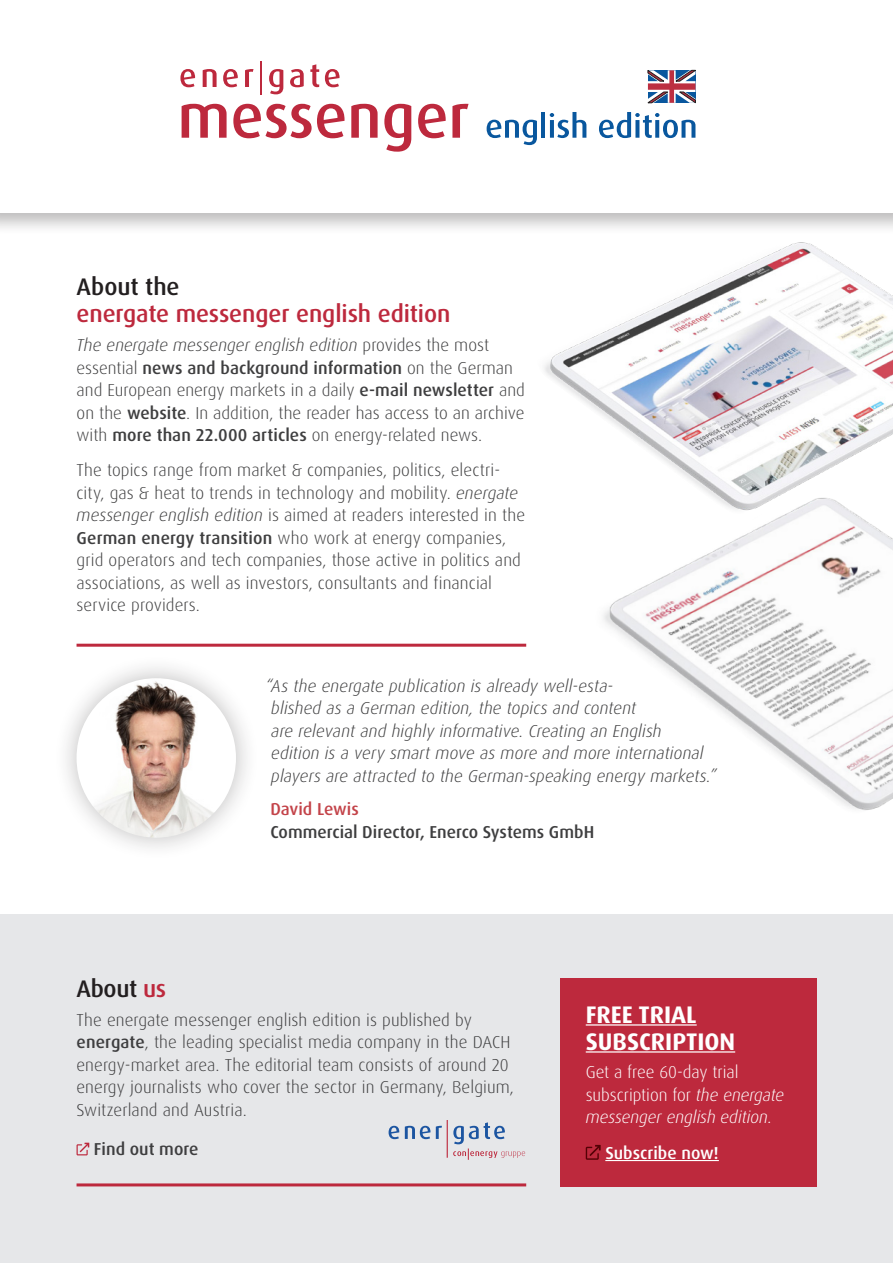
<style>
.page{position:relative;width:893px;height:1263px;background:#fff}
.page>*{position:absolute;margin:0;border:0;box-sizing:border-box;transform-origin:0 0}
.head_copy{font:500 24px/27px "Dax Pro";letter-spacing:-.005em;color:#bd293d}
.head_copy-2{font:700 24px/27px "Dax Pro";color:#fff}
.head_copy-3{font:500 24px "Dax Pro";letter-spacing:-.015em;color:#231f20}
.copy{font:300 17.25px/22.5px "Dax Pro";letter-spacing:.005em;color:#3e3e3f}
.copy-2{font:italic 300 17.25px/22.5px "Dax Pro";letter-spacing:.005em;color:#3e3e3f}
.copy-3{font:italic 300 17.25px/22.5px "Dax Pro";letter-spacing:-.005em;color:#fff}
.copy-4{font:500 17.25px/22.5px "Dax Pro";color:#3e3e3f}
.copy-5{font:500 17.25px "Dax Pro";color:#fff}
.s1{color:#231f20}
.s2{font-style:italic}
.s3{font-weight:500}
.s4{color:#c34349}
.s5{color:#bd293d}
.s6{font-style:normal}
</style>
<div class="page">
<div style="left:0;top:914px;width:893px;height:349px;background:#e6e7e9"></div>
<div style="left:0;top:0;width:893px;height:235px;background:#231f20;opacity:.3"></div>
<div style="left:0;top:0;width:893px;height:213px;background:#fff"></div>
<hr style="left:260px;top:61px;width:1px;height:33px;background:#bd293d">
<svg style="left:180px;top:69px;width:15px;height:18px"></svg>
<svg style="left:203px;top:69px;width:14px;height:18px"></svg>
<svg style="left:223px;top:69px;width:15px;height:18px"></svg>
<svg style="left:245px;top:69px;width:9px;height:18px"></svg>
<svg style="left:269px;top:69px;width:14px;height:25px"></svg>
<svg style="left:290px;top:69px;width:14px;height:18px"></svg>
<svg style="left:310px;top:64px;width:9px;height:23px"></svg>
<svg style="left:325px;top:69px;width:15px;height:18px"></svg>
<svg style="left:182px;top:104px;width:45px;height:34px"></svg>
<svg style="left:233px;top:104px;width:112px;height:34px"></svg>
<svg style="left:351px;top:104px;width:27px;height:34px"></svg>
<svg style="left:384px;top:104px;width:27px;height:48px"></svg>
<svg style="left:418px;top:104px;width:28px;height:34px"></svg>
<svg style="left:452px;top:104px;width:17px;height:34px"></svg>
<svg style="left:487px;top:120px;width:50px;height:25px"></svg>
<hr style="left:541px;top:112px;width:4px;height:26px;background:#09579e">
<svg style="left:550px;top:112px;width:36px;height:26px"></svg>
<svg style="left:599px;top:112px;width:96px;height:26px"></svg>
<svg style="left:648px;top:70px;width:47px;height:33px"></svg>
<hr style="left:77px;top:644px;width:449px;height:3px;background:#bd293d">
<svg style="left:77px;top:1143px;width:12px;height:12px"></svg>
<hr style="left:77px;top:1183px;width:449px;height:3px;background:#bd293d">
<div style="left:560px;top:978px;width:256px;height:208px;background:#bd293d"></div>
<hr style="left:586px;top:1024px;width:111px;height:1px;background:#fff">
<hr style="left:586px;top:1051px;width:149px;height:1px;background:#fff">
<hr style="left:605px;top:1160px;width:114px;height:1px;background:#fff">
<svg style="left:586px;top:1145px;width:15px;height:15px"></svg>
<div style="left:53px;top:655px;width:206px;height:206px;background:#231f20;opacity:.3"></div>
<img style="left:77px;top:678px;width:159px;height:160px;border-radius:80px">
<img style="left:603px;top:525px;width:290px;height:285px">
<img style="left:544px;top:242px;width:349px;height:283px">
<svg style="left:389px;top:1126px;width:10px;height:13px"></svg>
<svg style="left:405px;top:1126px;width:37px;height:13px"></svg>
<hr style="left:447px;top:1120px;width:1px;height:38px;background:#bd293d">
<svg style="left:453px;top:1122px;width:72px;height:37px"></svg>
<p class="head_copy" style="left:77px;top:274px;width:375px"><span class="s1">About the<br></span>energate messenger english edition</p>
<p class="copy" style="left:77px;top:334px;width:450px"><span class="s2">The energate messenger english edition</span> provides the most essential <span class="s3">news and background information</span> on the German and European energy markets in a daily <span class="s3">e-mail newsletter</span> and on the <span class="s3">website</span>. In addition, the reader has access to an archive with <span class="s3">more than 22.000 articles</span> on energy-related news.</p>
<p class="copy" style="left:77px;top:459px;width:450px">The topics range from market &amp; companies, politics, electri&shy;city, gas &amp; heat to trends in technology and mobility. <span class="s2">energate messenger english edition</span> is aimed at readers interested in the <span class="s3">German energy transition</span> who work at energy companies, grid operators and tech companies, those active in politics and associations, as well as investors, consultants and financial service providers.</p>
<p class="copy-2" style="left:271px;top:674px;width:447px;text-indent:-6px">“As the energate publication is already well-esta-<br>blished as a German edition, the topics and content<br>are relevant and highly informative. Creating an English<br>edition is a very smart move as more and more international players are attracted to the German-speaking energy markets.”</p>
<p class="copy-4" style="left:270px;top:798px;width:325px"><span class="s4">David Lewis<br></span>Commercial Director, Enerco Systems GmbH</p>
<p class="head_copy-3" style="left:77px;top:973px;width:91px">About <span class="s5">us</span></p>
<p class="copy" style="left:77px;top:1009px;width:439px">The energate messenger english edition is published by <span class="s3">energate</span>, the leading specialist media company in the DACH energy-market area. The editorial team consists of around 20 energy journalists who cover the sector in Germany, Belgium, Switzerland and Austria.</p>
<p class="copy-4" style="left:94px;top:1138px;width:106px">Find out more</p>
<p class="head_copy-2" style="left:586px;top:1001px;width:151px">FREE TRIAL<br>SUBSCRIPTION</p>
<p class="copy-3" style="left:586px;top:1061px;width:200px"><span class="s6">Get a free 60-day trial subscription for</span> the energate messenger english edition.</p>
<p class="copy-5" style="left:605px;top:1141px;width:115px">Subscribe now!</p>
</div>
